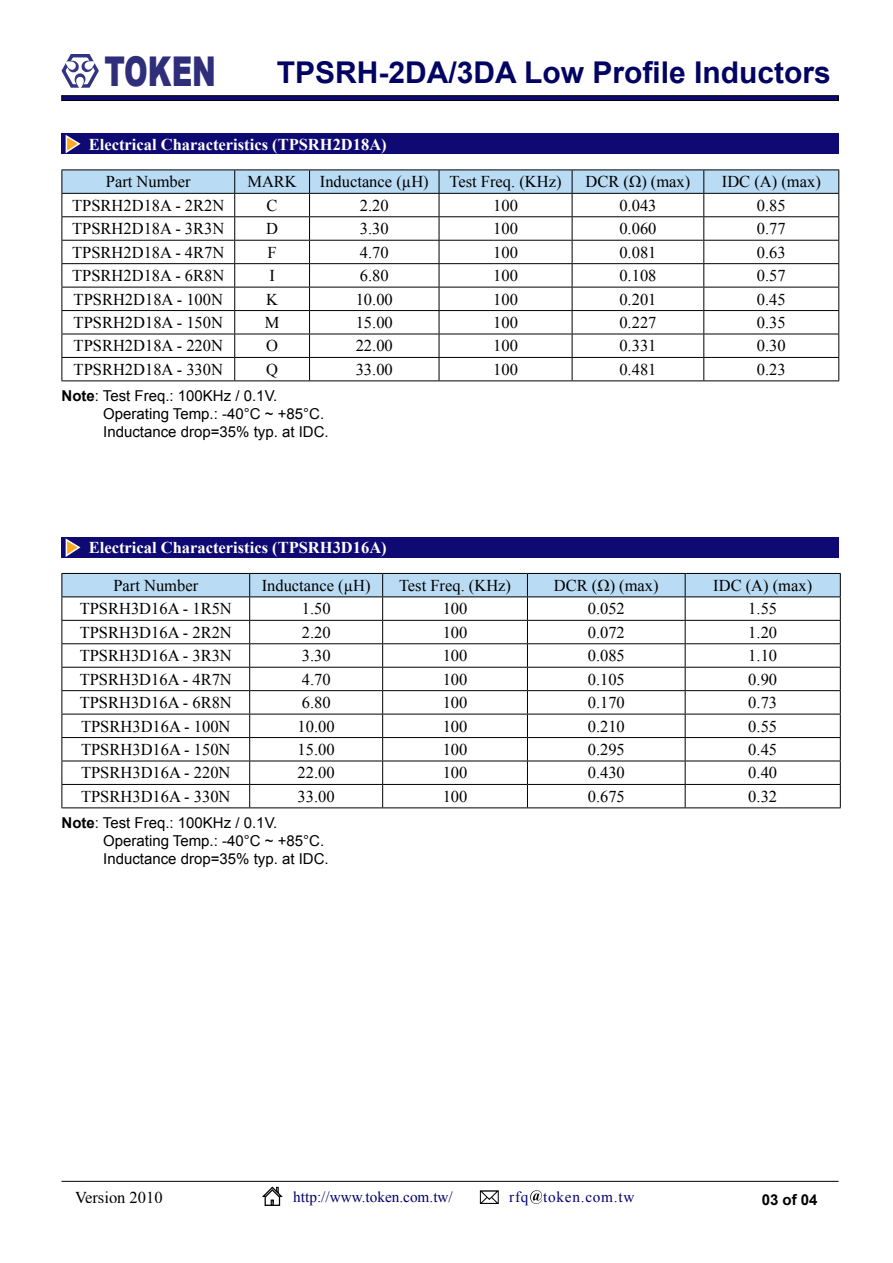
<style>
.page{position:relative;width:893px;height:1263px;background:#fff}
.page>*{position:absolute;margin:0;border:0;box-sizing:border-box;transform-origin:0 0}
.t1{font:900 41.1px "Arial";color:#2f2e7b;scale:.69 1}
.t2{font:700 30px "Arial";color:#030363}
.t3{font:16.5px "Times New Roman";color:#000}
.t4{font:700 16.5px "Times New Roman";color:#fff}
.t5{font:15.3px "Times New Roman";color:#010068}
.t6{font:15.3px "Times New Roman";letter-spacing:.05em;color:#03016f}
.t7{font:15px/18px "Arial";color:#000}
.t8{font:700 15px "Arial";color:#000}
.s1{font-weight:700}
</style>
<div class="page">
<hr style="left:62px;top:96px;width:776px;height:4px;background:#0f0973">
<div style="left:62px;top:95px;width:776px;height:6px;border:1px solid #000"></div>
<hr style="left:62px;top:1181px;width:776px;height:1px;background:#000">
<div style="left:265px;top:1196px;width:15px;height:10px;border:1px solid #000"></div>
<svg style="left:262px;top:1186px;width:21px;height:19px"></svg>
<svg style="left:479px;top:1190px;width:20px;height:14px"></svg>
<svg style="left:530px;top:1190px;width:13px;height:14px"></svg>
<hr style="left:62px;top:380px;width:173px;height:1px;background:#000">
<hr style="left:235px;top:380px;width:75px;height:1px;background:#000">
<hr style="left:310px;top:380px;width:129px;height:1px;background:#000">
<hr style="left:439px;top:380px;width:133px;height:1px;background:#000">
<hr style="left:572px;top:380px;width:132px;height:1px;background:#000">
<hr style="left:704px;top:380px;width:135px;height:1px;background:#000">
<svg style="left:62px;top:170px;width:777px;height:210px"></svg>
<hr style="left:310px;top:193px;width:129px;height:1px;background:#000">
<hr style="left:439px;top:193px;width:133px;height:1px;background:#000">
<hr style="left:62px;top:193px;width:173px;height:1px;background:#000">
<hr style="left:572px;top:193px;width:132px;height:1px;background:#000">
<hr style="left:235px;top:193px;width:75px;height:1px;background:#000">
<hr style="left:704px;top:193px;width:135px;height:1px;background:#000">
<hr style="left:62px;top:807px;width:188px;height:1px;background:#000">
<hr style="left:250px;top:807px;width:133px;height:1px;background:#000">
<hr style="left:383px;top:807px;width:144px;height:1px;background:#000">
<hr style="left:527px;top:807px;width:158px;height:1px;background:#000">
<hr style="left:685px;top:807px;width:156px;height:1px;background:#000">
<svg style="left:62px;top:573px;width:779px;height:234px"></svg>
<hr style="left:62px;top:596px;width:188px;height:1px;background:#000">
<hr style="left:250px;top:596px;width:133px;height:1px;background:#000">
<hr style="left:383px;top:596px;width:144px;height:1px;background:#000">
<hr style="left:527px;top:596px;width:158px;height:1px;background:#000">
<hr style="left:685px;top:596px;width:156px;height:1px;background:#000">
<svg style="left:61px;top:54px;width:38px;height:34px"></svg>
<div style="left:62px;top:134px;width:777px;height:20px;background:#0f0973"></div>
<svg style="left:65px;top:134px;width:16px;height:20px"></svg>
<div style="left:62px;top:537px;width:777px;height:21px;background:#0f0973"></div>
<svg style="left:65px;top:538px;width:16px;height:19px"></svg>
<h1 class="t1" style="left:105px;top:41px;width:163px">TOKEN</h1>
<h2 class="t2" style="left:277px;top:53px;width:555px">TPSRH-2DA/3DA Low Profile Inductors</h2>
<p class="t4" style="left:89px;top:133px;width:299px">Electrical Characteristics (TPSRH2D18A)</p>
<p class="t3" style="left:106px;top:171px;width:86px">Part Number</p>
<p class="t3" style="left:247px;top:171px;width:51px">MARK</p>
<p class="t3" style="left:320px;top:171px;width:110px">Inductance (µH)</p>
<p class="t3" style="left:450px;top:171px;width:114px">Test Freq. (KHz)</p>
<p class="t3" style="left:586px;top:171px;width:106px">DCR (Ω) (max)</p>
<p class="t3" style="left:722px;top:171px;width:100px">IDC (A) (max)</p>
<p class="t3" style="left:72px;top:194px;width:154px">TPSRH2D18A - 2R2N</p>
<p class="t3" style="left:267px;top:194px;width:13px">C</p>
<p class="t3" style="left:360px;top:194px;width:30px">2.20</p>
<p class="t3" style="left:493px;top:194px;width:26px">100</p>
<p class="t3" style="left:619px;top:194px;width:39px">0.043</p>
<p class="t3" style="left:757px;top:194px;width:30px">0.85</p>
<p class="t3" style="left:72px;top:218px;width:154px">TPSRH2D18A - 3R3N</p>
<p class="t3" style="left:266px;top:218px;width:13px">D</p>
<p class="t3" style="left:360px;top:218px;width:30px">3.30</p>
<p class="t3" style="left:493px;top:218px;width:26px">100</p>
<p class="t3" style="left:619px;top:218px;width:39px">0.060</p>
<p class="t3" style="left:757px;top:218px;width:30px">0.77</p>
<p class="t3" style="left:72px;top:241px;width:154px">TPSRH2D18A - 4R7N</p>
<p class="t3" style="left:268px;top:241px;width:11px">F</p>
<p class="t3" style="left:360px;top:241px;width:30px">4.70</p>
<p class="t3" style="left:493px;top:241px;width:26px">100</p>
<p class="t3" style="left:619px;top:241px;width:39px">0.081</p>
<p class="t3" style="left:757px;top:241px;width:30px">0.63</p>
<p class="t3" style="left:72px;top:264px;width:154px">TPSRH2D18A - 6R8N</p>
<p class="t3" style="left:269px;top:264px;width:7px">I</p>
<p class="t3" style="left:360px;top:264px;width:30px">6.80</p>
<p class="t3" style="left:493px;top:264px;width:26px">100</p>
<p class="t3" style="left:619px;top:264px;width:39px">0.108</p>
<p class="t3" style="left:757px;top:264px;width:30px">0.57</p>
<p class="t3" style="left:74px;top:288px;width:151px">TPSRH2D18A - 100N</p>
<p class="t3" style="left:266px;top:288px;width:13px">K</p>
<p class="t3" style="left:356px;top:288px;width:39px">10.00</p>
<p class="t3" style="left:493px;top:288px;width:26px">100</p>
<p class="t3" style="left:619px;top:288px;width:39px">0.201</p>
<p class="t3" style="left:757px;top:288px;width:30px">0.45</p>
<p class="t3" style="left:74px;top:311px;width:151px">TPSRH2D18A - 150N</p>
<p class="t3" style="left:265px;top:311px;width:16px">M</p>
<p class="t3" style="left:356px;top:311px;width:39px">15.00</p>
<p class="t3" style="left:493px;top:311px;width:26px">100</p>
<p class="t3" style="left:619px;top:311px;width:39px">0.227</p>
<p class="t3" style="left:757px;top:311px;width:30px">0.35</p>
<p class="t3" style="left:74px;top:335px;width:151px">TPSRH2D18A - 220N</p>
<p class="t3" style="left:266px;top:335px;width:13px">O</p>
<p class="t3" style="left:356px;top:335px;width:39px">22.00</p>
<p class="t3" style="left:493px;top:335px;width:26px">100</p>
<p class="t3" style="left:619px;top:335px;width:39px">0.331</p>
<p class="t3" style="left:757px;top:335px;width:30px">0.30</p>
<p class="t3" style="left:74px;top:358px;width:151px">TPSRH2D18A - 330N</p>
<p class="t3" style="left:266px;top:358px;width:13px">Q</p>
<p class="t3" style="left:356px;top:358px;width:39px">33.00</p>
<p class="t3" style="left:493px;top:358px;width:26px">100</p>
<p class="t3" style="left:619px;top:358px;width:39px">0.481</p>
<p class="t3" style="left:757px;top:358px;width:30px">0.23</p>
<p class="t7" style="left:103px;top:387px;width:227px;text-indent:-42px"><span class="s1">Note</span>: Test Freq.: 100KHz / 0.1V.<br>Operating Temp.: -40°C ~ +85°C.<br>Inductance drop=35% typ. at IDC.</p>
<p class="t4" style="left:89px;top:536px;width:299px">Electrical Characteristics (TPSRH3D16A)</p>
<p class="t3" style="left:113px;top:574px;width:86px">Part Number</p>
<p class="t3" style="left:262px;top:574px;width:110px">Inductance (µH)</p>
<p class="t3" style="left:399px;top:574px;width:114px">Test Freq. (KHz)</p>
<p class="t3" style="left:554px;top:574px;width:106px">DCR (Ω) (max)</p>
<p class="t3" style="left:713px;top:574px;width:100px">IDC (A) (max)</p>
<p class="t3" style="left:80px;top:598px;width:154px">TPSRH3D16A - 1R5N</p>
<p class="t3" style="left:302px;top:598px;width:30px">1.50</p>
<p class="t3" style="left:443px;top:598px;width:26px">100</p>
<p class="t3" style="left:588px;top:598px;width:39px">0.052</p>
<p class="t3" style="left:748px;top:598px;width:30px">1.55</p>
<p class="t3" style="left:80px;top:621px;width:154px">TPSRH3D16A - 2R2N</p>
<p class="t3" style="left:302px;top:621px;width:30px">2.20</p>
<p class="t3" style="left:443px;top:621px;width:26px">100</p>
<p class="t3" style="left:588px;top:621px;width:39px">0.072</p>
<p class="t3" style="left:748px;top:621px;width:30px">1.20</p>
<p class="t3" style="left:80px;top:645px;width:154px">TPSRH3D16A - 3R3N</p>
<p class="t3" style="left:302px;top:645px;width:30px">3.30</p>
<p class="t3" style="left:443px;top:645px;width:26px">100</p>
<p class="t3" style="left:588px;top:645px;width:39px">0.085</p>
<p class="t3" style="left:748px;top:645px;width:30px">1.10</p>
<p class="t3" style="left:80px;top:668px;width:154px">TPSRH3D16A - 4R7N</p>
<p class="t3" style="left:302px;top:668px;width:30px">4.70</p>
<p class="t3" style="left:443px;top:668px;width:26px">100</p>
<p class="t3" style="left:588px;top:668px;width:39px">0.105</p>
<p class="t3" style="left:748px;top:668px;width:30px">0.90</p>
<p class="t3" style="left:80px;top:691px;width:154px">TPSRH3D16A - 6R8N</p>
<p class="t3" style="left:302px;top:691px;width:30px">6.80</p>
<p class="t3" style="left:443px;top:691px;width:26px">100</p>
<p class="t3" style="left:588px;top:691px;width:39px">0.170</p>
<p class="t3" style="left:748px;top:691px;width:30px">0.73</p>
<p class="t3" style="left:81px;top:715px;width:151px">TPSRH3D16A - 100N</p>
<p class="t3" style="left:298px;top:715px;width:39px">10.00</p>
<p class="t3" style="left:443px;top:715px;width:26px">100</p>
<p class="t3" style="left:588px;top:715px;width:39px">0.210</p>
<p class="t3" style="left:748px;top:715px;width:30px">0.55</p>
<p class="t3" style="left:81px;top:738px;width:151px">TPSRH3D16A - 150N</p>
<p class="t3" style="left:298px;top:738px;width:39px">15.00</p>
<p class="t3" style="left:443px;top:738px;width:26px">100</p>
<p class="t3" style="left:588px;top:738px;width:39px">0.295</p>
<p class="t3" style="left:748px;top:738px;width:30px">0.45</p>
<p class="t3" style="left:81px;top:762px;width:151px">TPSRH3D16A - 220N</p>
<p class="t3" style="left:298px;top:762px;width:39px">22.00</p>
<p class="t3" style="left:443px;top:762px;width:26px">100</p>
<p class="t3" style="left:588px;top:762px;width:39px">0.430</p>
<p class="t3" style="left:748px;top:762px;width:30px">0.40</p>
<p class="t3" style="left:81px;top:785px;width:151px">TPSRH3D16A - 330N</p>
<p class="t3" style="left:298px;top:785px;width:39px">33.00</p>
<p class="t3" style="left:443px;top:785px;width:26px">100</p>
<p class="t3" style="left:588px;top:785px;width:39px">0.675</p>
<p class="t3" style="left:748px;top:785px;width:30px">0.32</p>
<p class="t7" style="left:103px;top:814px;width:227px;text-indent:-42px"><span class="s1">Note</span>: Test Freq.: 100KHz / 0.1V.<br>Operating Temp.: -40°C ~ +85°C.<br>Inductance drop=35% typ. at IDC.</p>
<p class="t3" style="left:75px;top:1186px;width:89px">Version 2010</p>
<p class="t5" style="left:293px;top:1187px;width:161px">http://www.token.com.tw/</p>
<p class="t6" style="left:509px;top:1186px;width:127px">rfq token.com.tw</p>
<p class="t8" style="left:762px;top:1190px;width:57px">03 of 04</p>
</div>
